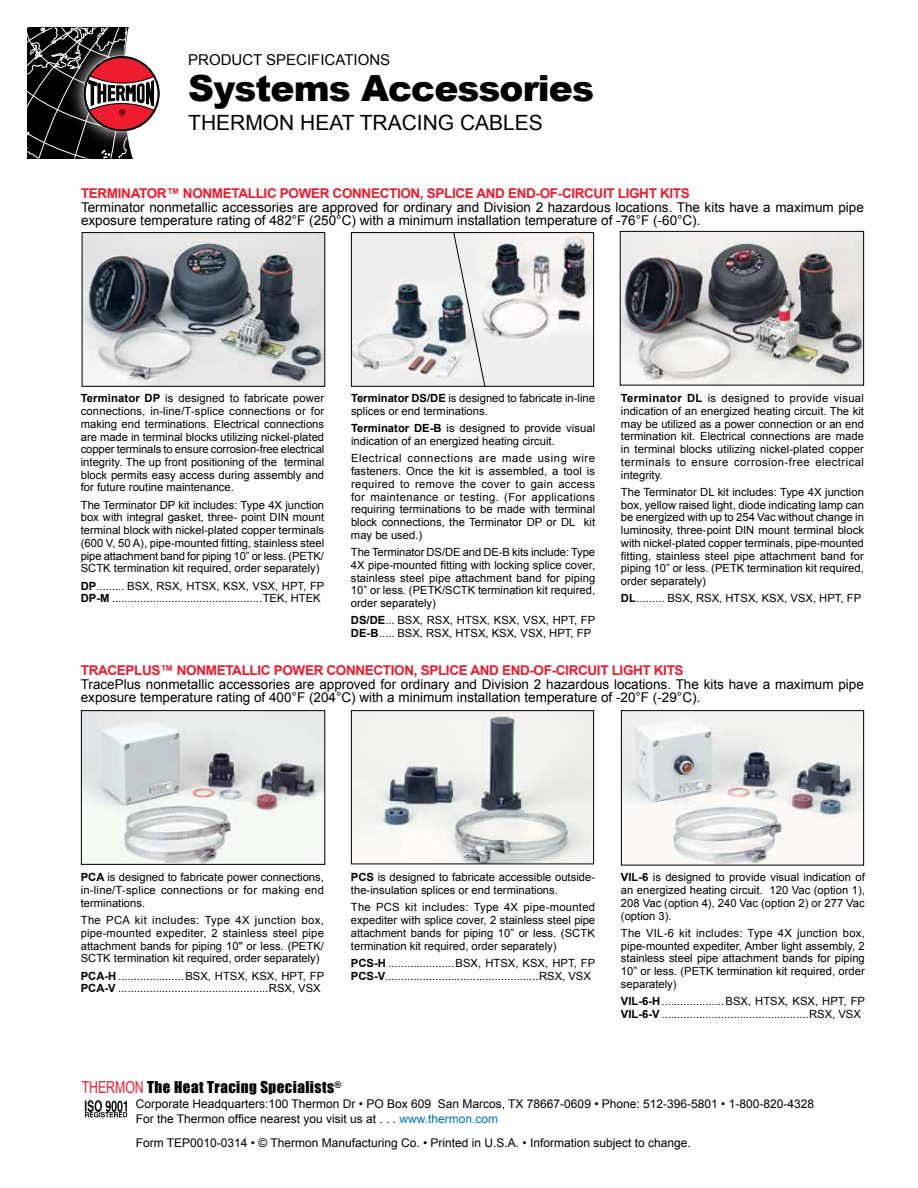
<style>
.page{position:relative;width:918px;height:1188px;background:#fff}
.page>*{position:absolute;margin:0;border:0;box-sizing:border-box;transform-origin:0 0}
.t1{font:900 36px "Arial";letter-spacing:-.025em;color:#000}
.t2{font:21px "Arial";color:#000}
.t3{font:15px "Impact";letter-spacing:.03em;color:#000}
.t4{font:15px "Arial";color:#000101}
.t5{font:13.5px/13.5px "Arial";color:#000}
.t6{font:700 13.5px "Arial";letter-spacing:-.025em;color:#ed1b2f}
.t7{font:12px/15px "Arial";color:#000}
.t8{font:11.25px/12.8px "Arial";color:#000;text-align:justify}
.s1{font-weight:700}
.s2{font-family:"Arial Narrow";font-size:16.5px;color:#ed1b2f}
.s3{color:#0072bc}
</style>
<div class="page">
<svg style="left:27px;top:27px;width:132px;height:131px"></svg>
<div style="left:84px;top:56px;width:76px;height:75px;border:2px solid #000;border-radius:50%"></div>
<img style="left:83px;top:712px;width:240px;height:151px">
<div style="left:81px;top:710px;width:244px;height:155px;border:1px solid #000"></div>
<img style="left:353px;top:712px;width:239px;height:150px">
<div style="left:351px;top:710px;width:243px;height:154px;border:1px solid #000"></div>
<img style="left:623px;top:712px;width:239px;height:152px">
<div style="left:621px;top:710px;width:243px;height:156px;border:1px solid #000"></div>
<img style="left:353px;top:234px;width:239px;height:151px">
<div style="left:351px;top:232px;width:243px;height:155px;border:1px solid #000"></div>
<img style="left:622px;top:233px;width:240px;height:151px">
<div style="left:620px;top:231px;width:244px;height:155px;border:1px solid #000"></div>
<img style="left:84px;top:234px;width:239px;height:151px">
<div style="left:82px;top:232px;width:243px;height:155px;border:1px solid #000"></div>
<svg style="left:453px;top:232px;width:33px;height:155px"></svg>
<svg style="left:85px;top:1100px;width:42px;height:17px"></svg>
<h3 class="t4" style="left:188px;top:50px;width:201px">Product Specifications</h3>
<h1 class="t1" style="left:188px;top:62px;width:407px">Systems Accessories</h1>
<h2 class="t2" style="left:188px;top:109px;width:353px">thermon heat tracing cables</h2>
<p class="t6" style="left:81px;top:184px;width:601px">TERMINATOR™ NONMETALLIC POWER CONNECTION, SPLICE AND END-OF-CIRCUIT LIGHT KITS</p>
<p class="t5" style="left:81px;top:200px;width:784px">Terminator nonmetallic accessories are approved for ordinary and Division 2 hazardous locations. The kits have a maximum pipe exposure temperature rating of 482°F (250°C) with a minimum installation temperature of -76°F (-60°C).</p>
<p class="t8" style="left:81px;top:392px;width:245px"><span class="s1">TERMINATOR DP</span> is designed to fabricate power connections, in-line/T-splice connections or for making end terminations. Electrical connections are made in terminal blocks utilizing nickel-plated copper terminals to ensure corrosion-free electrical integrity. The up front positioning of the terminal block permits easy access during assembly and for future routine maintenance.</p>
<p class="t8" style="left:81px;top:499px;width:245px">The Terminator DP kit includes: Type 4X junction box with integral gasket, three- point DIN</p>
<p class="t8" style="left:81px;top:511px;width:245px;text-indent:212px">mount terminal block with nickel-plated copper terminals (600 V, 50 A), pipe-mounted fitting, stainless steel pipe attachment band for piping 10” or less. (PETK/ SCTK termination kit required, order separately)</p>
<p class="t8" style="left:81px;top:580px;width:245px"><span class="s1">DP</span>......... BSX, RSX, HTSX, KSX, VSX, H PT, FP<br><span class="s1">DP-M</span> ................................................TEK, HTE</p>
<p class="t8" style="left:313px;top:592px;width:9px">K</p>
<p class="t8" style="left:351px;top:392px;width:246px"><span class="s1">TERMINATOR DS/DE</span> is designed to fabricate in-line splices or end terminations.</p>
<p class="t8" style="left:351px;top:422px;width:246px"><span class="s1">TERMINATOR DE-B</span> is designed to provide visual indication of an energized heating circuit.</p>
<p class="t8" style="left:351px;top:452px;width:246px">Electrical connections are made using wire fasteners. Once the kit is assembled, a tool is required to remove the cover to gain access for maintenance or testing. (For applications requiring terminations to be made with terminal block connections, the Terminator DP or DL</p>
<p class="t8" style="left:584px;top:516px;width:13px">kit</p>
<p class="t8" style="left:351px;top:526px;width:246px;line-height:17.2px">may be used.)<br>The Terminator DS/DE and DE-B kits include: Type</p>
<p class="t8" style="left:351px;top:559px;width:246px">4X pipe-mounted fitting with locking splice cover, stainless steel pipe attachment band for piping 10” or less. (PETK/SCTK termination kit required, order separately)</p>
<p class="t8" style="left:351px;top:614px;width:246px"><span class="s1">DS/DE</span>... BSX, RSX, HTSX, KSX, VSX, H PT, FP<br><span class="s1">DE-B</span>..... BSX, RSX, HTSX, KSX, VSX, H PT, FP</p>
<p class="t8" style="left:621px;top:392px;width:245px"><span class="s1">TERMINATOR DL</span> is designed to provide visual indication of an energized heating circuit. The kit may be utilized as a power connection or an end termination kit. Electrical connections are made in terminal blocks utilizing nickel-plated copper terminals to ensure corrosion-free electrical integrity.</p>
<p class="t8" style="left:621px;top:486px;width:244px">The Terminator DL kit includes: Type 4X junction box, yellow raised light, diode indicating lamp can be energized with up to 254 Vac without change in luminosity, three-point DIN</p>
<p class="t8" style="left:621px;top:524px;width:244px;text-indent:137px">mount terminal block with nickel-plated copper terminals, pipe-mounted fitting, stainless steel pipe attachment band for piping 10” or less. (PETK termination kit required, order separately)</p>
<p class="t8" style="left:621px;top:592px;width:242px"><span class="s1">DL</span> ......... BSX, RSX, HTSX, KSX, VSX, H PT, FP</p>
<p class="t6" style="left:81px;top:662px;width:595px">TRACEPLUS™ NONMETALLIC POWER CONNECTION, SPLICE AND END-OF-CIRCUIT LIGHT KITS</p>
<p class="t5" style="left:81px;top:677px;width:785px">TracePlus nonmetallic accessories are approved for ordinary and Division 2 hazardous locations. The kits have a maximum pipe exposure temperature rating of 400°F (204°C) with a minimum installation temperature of -20°F (-29°C).</p>
<p class="t8" style="left:81px;top:871px;width:245px"><span class="s1">PCA</span> is designed to fabricate power connections, in-line/T-splice connections or for making end terminations.</p>
<p class="t8" style="left:81px;top:914px;width:245px">The PCA kit includes: Type 4X junction box, pipe-mounted expediter, 2 stainless steel pipe attachment bands for piping 10" or less. (PETK/ SCTK termination kit required, order separately)</p>
<p class="t8" style="left:81px;top:969px;width:245px"><span class="s1">PCA-H</span> .....................BSX, HTSX, KSX, HPT, FP<br><span class="s1">PCA-V</span> ................................................RSX, VSX</p>
<p class="t8" style="left:351px;top:871px;width:246px"><span class="s1">PCS</span> is designed to fabricate accessible outside&shy;the-insulation splices or end terminations.</p>
<p class="t8" style="left:351px;top:901px;width:246px">The PCS kit includes: Type 4X pipe-mounted expediter with splice cover, 2 stainless steel pipe attachment bands for piping 10” or less. (SCTK termination kit required, order separately)</p>
<p class="t8" style="left:351px;top:957px;width:246px"><span class="s1">PCS-H</span> .....................BSX, HTSX, KSX, HPT, FP<br><span class="s1">PCS-V</span>.................................................RSX, VSX</p>
<p class="t8" style="left:621px;top:871px;width:246px"><span class="s1">VIL-6</span> is designed to provide visual indication of an energized heating circuit. 120 Vac (option 1), 208 Vac (option 4), 240 Vac (option 2) or 277 Vac (option 3).</p>
<p class="t8" style="left:621px;top:927px;width:246px">The VIL-6 kit includes: Type 4X junction box, pipe-mounted expediter, Amber light assembly, 2 stainless steel pipe attachment bands for piping 10” or less. (PETK termination kit required, order separately)</p>
<p class="t8" style="left:621px;top:995px;width:246px"><span class="s1">VIL-6-H</span> ....................BSX, HTSX, KSX, HPT, FP<br><span class="s1">VIL-6-V</span> ...............................................RSX, VSX</p>
<h3 class="t3" style="left:82px;top:1075px;width:261px"><span class="s2">THERMON</span> The Heat Tracing Specialists<sup>®</sup></h3>
<p class="t7" style="left:136px;top:1096px;width:680px">Corporate Headquarters:100 Thermon Dr • PO Box 609 San Marcos, TX 78667-0609 • Phone: 512-396-5801 • 1-800-820-4328<br>For the Thermon office nearest you visit us at . . . <span class="s3">www.thermon.com</span></p>
<p class="t7" style="left:136px;top:1135px;width:557px">Form TEP0010-0314 • © Thermon Manufacturing Co. • Printed in U.S.A. • Information subject to change.</p>
</div>
